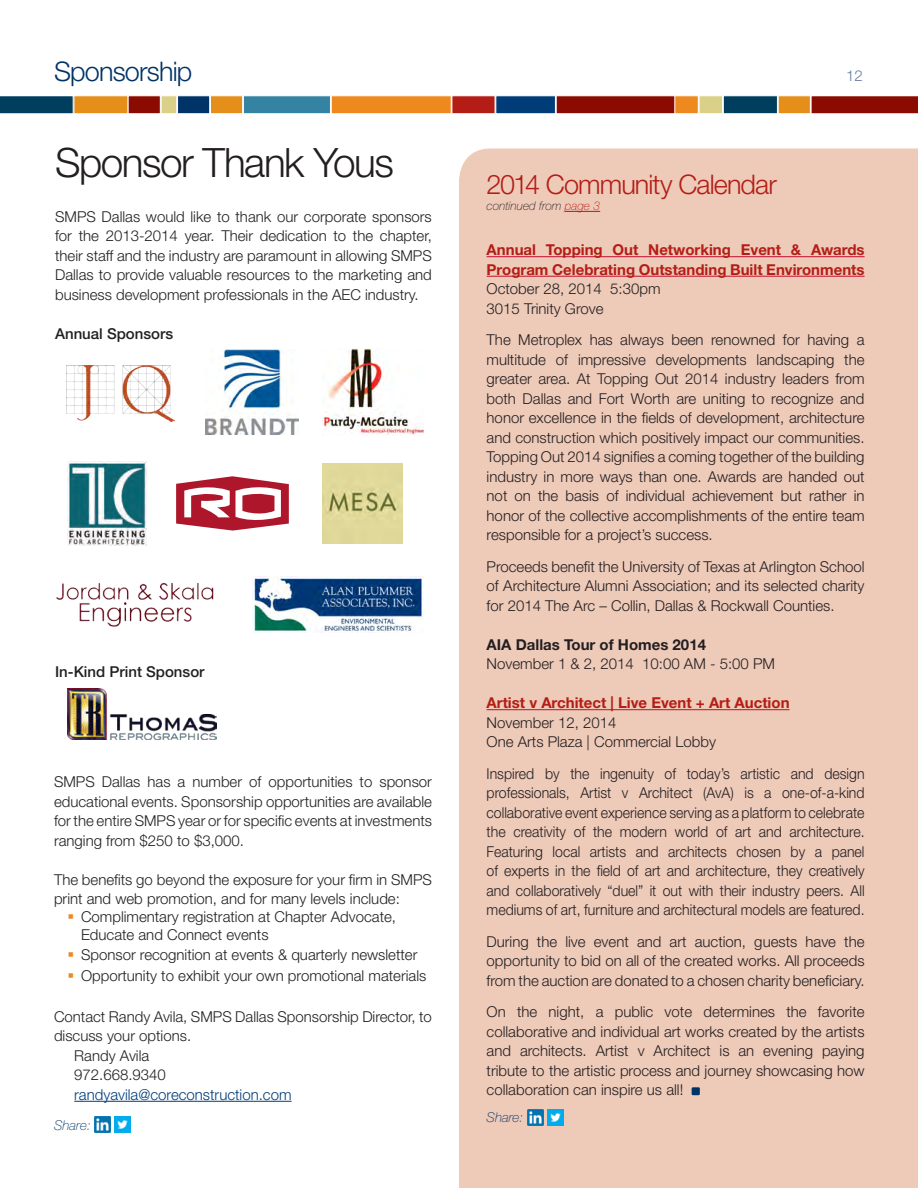
<style>
.page{position:relative;width:918px;height:1188px;background:#fff}
.page>*{position:absolute;margin:0;border:0;box-sizing:border-box;transform-origin:0 0}
.Major_Article_Headli{font:300 40.5px "Helvetica Neue LT Std";letter-spacing:-.035em;color:#231f20}
.Minor_Article_Headli{font:300 27px "Helvetica Neue LT Std";letter-spacing:-.035em;color:#b41d15}
.Section_Headline__Co{font:300 27px "Helvetica Neue LT Std";letter-spacing:-.03em;color:#003367}
.Body_copy{font:300 15px/19.5px "Helvetica Neue LT Std";color:#231f20;text-align:justify}
.Body_copy-2{font:300 15px/19.5px "Helvetica Neue LT Std";color:#231f20;text-align:justify;scale:.94 1}
.Body_copy-3{font:700 15px/19.5px "Helvetica Neue LT Std";color:#b41d15}
.Body_copy-4{font:500 15px "Helvetica Neue LT Std";color:#231f20}
.Body_copy-5{font:300 15px "Helvetica Neue LT Std";color:#003d78}
.Body_copy-6{font:700 15px "Helvetica Neue LT Std";color:#231f20}
.t1{font:300 15px "Helvetica Neue LT Std";color:#657da7}
.Bio___Credits{font:italic 100 13.5px "Helvetica Neue LT Std";color:#003367}
.Minor_Article_Headli-2{font:italic 100 12px "Helvetica Neue LT Std";color:#231f20}
.s1{color:#b41d15}
</style>
<div class="page">
<hr style="left:74px;top:1101px;width:218px;height:1px;background:#003d78">
<img style="left:95px;top:1117px;width:16px;height:16px">
<img style="left:115px;top:1117px;width:16px;height:16px">
<img style="left:66px;top:365px;width:109px;height:57px">
<img style="left:56px;top:583px;width:158px;height:44px">
<img style="left:323px;top:463px;width:80px;height:80px">
<img style="left:68px;top:461px;width:79px;height:85px">
<img style="left:68px;top:688px;width:148px;height:52px">
<img style="left:206px;top:350px;width:93px;height:84px">
<svg style="left:0;top:96px;width:74px;height:18px"></svg>
<div style="left:74px;top:95px;width:54px;height:19px;background:#e58e19;border:1px solid #fff"></div>
<div style="left:128px;top:95px;width:33px;height:19px;background:#8b0a02;border:1px solid #fff"></div>
<div style="left:177px;top:95px;width:33px;height:19px;background:#003367;border:1px solid #fff"></div>
<div style="left:161px;top:95px;width:16px;height:19px;background:#dbd087;border:1px solid #fff"></div>
<div style="left:243px;top:95px;width:88px;height:19px;background:#3483a3;border:1px solid #fff"></div>
<div style="left:210px;top:95px;width:33px;height:19px;background:#e58e19;border:1px solid #fff"></div>
<div style="left:331px;top:95px;width:121px;height:19px;background:#ed891d;border:1px solid #fff"></div>
<div style="left:452px;top:95px;width:43px;height:19px;background:#b41d15;border:1px solid #fff"></div>
<div style="left:495px;top:95px;width:61px;height:19px;background:#003d78;border:1px solid #fff"></div>
<div style="left:556px;top:95px;width:121px;height:19px;background:#8b0a02;border:1px solid #fff"></div>
<div style="left:674px;top:95px;width:25px;height:19px;background:#ed891d;border:1px solid #fff"></div>
<svg style="left:811px;top:96px;width:107px;height:18px;background:#921912"></svg>
<div style="left:699px;top:95px;width:24px;height:19px;background:#dbd087;border:1px solid #fff"></div>
<div style="left:723px;top:95px;width:55px;height:19px;background:#003e5e;border:1px solid #fff"></div>
<div style="left:778px;top:95px;width:33px;height:19px;background:#e58e19;border:1px solid #fff"></div>
<svg style="left:176px;top:476px;width:113px;height:55px"></svg>
<img style="left:323px;top:349px;width:101px;height:86px">
<img style="left:252px;top:576px;width:172px;height:56px">
<div style="left:459px;top:149px;width:459px;height:1039px;background:#eecab9"></div>
<hr style="left:565px;top:211px;width:35px;height:1px;background:#c3102f">
<hr style="left:487px;top:256px;width:378px;height:1px;background:#c3102f">
<hr style="left:487px;top:276px;width:378px;height:1px;background:#c3102f">
<hr style="left:487px;top:709px;width:303px;height:1px;background:#c3102f">
<div style="left:692px;top:1087px;width:8px;height:8px;background:#003367;border-radius:2px"></div>
<img style="left:527px;top:1109px;width:16px;height:16px">
<img style="left:547px;top:1109px;width:17px;height:16px">
<p class="Section_Headline__Co" style="left:54px;top:55px;width:140px">Sponsorship</p>
<p class="t1" style="left:846px;top:67px;width:18px">12</p>
<p class="Major_Article_Headli" style="left:55px;top:138px;width:340px">Sponsor Thank Yous</p>
<p class="Body_copy" style="left:55px;top:206px;width:378px">SMPS Dallas would like to thank our corporate sponsors for the 2013-2014 year. Their dedication to the chapter, their staff and the industry are paramount in allowing SMPS Dallas to provide valuable resources to the marketing and business development professionals in the AEC industry.</p>
<p class="Body_copy-4" style="left:55px;top:324px;width:120px">Annual Sponsors</p>
<p class="Body_copy-4" style="left:55px;top:663px;width:151px">In-Kind Print Sponsor</p>
<p class="Body_copy" style="left:54px;top:772px;width:380px">SMPS Dallas has a number of opportunities to sponsor educational events. Sponsorship opportunities are available for the entire SMPS year or for specific events at investments ranging from $250 to $3,000.</p>
<p class="Body_copy" style="left:54px;top:869px;width:380px">The benefits go beyond the exposure for your firm in SMPS print and web promotion, and for many levels include:</p>
<p class="Body_copy" style="left:81px;top:908px;width:317px;line-height:18px">Complimentary registration at Chapter Advocate,<br>Educate and Connect events</p>
<p class="Body_copy" style="left:81px;top:945px;width:338px">Sponsor recognition at events &amp; quarterly newsletter</p>
<p class="Body_copy" style="left:81px;top:965px;width:347px">Opportunity to exhibit your own promotional materials</p>
<p class="Body_copy" style="left:54px;top:1006px;width:379px">Contact Randy Avila, SMPS Dallas Sponsorship Director, to discuss your options.</p>
<p class="Body_copy" style="left:74px;top:1045px;width:77px">Randy Avila</p>
<p class="Body_copy" style="left:74px;top:1065px;width:93px">972.668.9340</p>
<p class="Body_copy-5" style="left:74px;top:1085px;width:219px">randyavila@coreconstruction.com</p>
<p class="Bio___Credits" style="left:54px;top:1117px;width:38px">Share:</p>
<p class="Minor_Article_Headli" style="left:487px;top:168px;width:292px">2014 Community Calendar</p>
<p class="Minor_Article_Headli-2" style="left:487px;top:199px;width:115px">continued from <span class="s1">page 3</span></p>
<p class="Body_copy-3" style="left:487px;top:240px;width:380px">Annual Topping Out Networking Event &amp; Awards<br>Program Celebrating Outstanding Built Environments</p>
<p class="Body_copy" style="left:487px;top:279px;width:175px">October 28, 2014 5:30pm</p>
<p class="Body_copy" style="left:487px;top:298px;width:119px">3015 Trinity Grove</p>
<p class="Body_copy" style="left:487px;top:330px;width:380px">The Metroplex has always been renowned for having a multitude of impressive developments landscaping the greater area. At Topping Out 2014 industry leaders from both Dallas and Fort Worth are uniting to recognize and honor excellence in the fields of development, architecture and construction which positively impact our communities.<br>Topping Out 2014 signifies a coming together of the building industry in more ways than one. Awards are handed out not on the basis of individual achievement but rather in honor of the collective accomplishments of the entire team responsible for a project’s success.</p>
<p class="Body_copy" style="left:487px;top:556px;width:379px">Proceeds benefit the University of Texas at Arlington School of Architecture Alumni Association; and its selected charity for 2014 The Arc – Collin, Dallas &amp; Rockwall Counties.</p>
<p class="Body_copy-6" style="left:487px;top:635px;width:221px">AIA Dallas Tour of Homes 2014</p>
<p class="Body_copy" style="left:487px;top:654px;width:290px">November 1 &amp; 2, 2014 10:00 AM - 5:00 PM</p>
<p class="Body_copy-3" style="left:487px;top:693px;width:304px">Artist v Architect | Live Event + Art Auction</p>
<p class="Body_copy" style="left:487px;top:712px;width:131px">November 12, 2014</p>
<p class="Body_copy" style="left:487px;top:732px;width:231px">One Arts Plaza | Commercial Lobby</p>
<p class="Body_copy-2" style="left:487px;top:763px;width:404px">Inspired by the ingenuity of today’s artistic and design professionals, Artist v Architect (AvA) is a one-of-a-kind collaborative event experience serving as a platform to celebrate the creativity of the modern world of art and architecture.<br>Featuring local artists and architects chosen by a panel of experts in the field of art and architecture, they creatively and collaboratively “duel” it out with their industry peers. All mediums of art, furniture and architectural models are featured.</p>
<p class="Body_copy" style="left:487px;top:931px;width:379px">During the live event and art auction, guests have the opportunity to bid on all of the created works. All proceeds from the auction are donated to a chosen charity beneficiary.</p>
<p class="Body_copy" style="left:487px;top:1002px;width:379px">On the night, a public vote determines the favorite collaborative and individual art works created by the artists and architects. Artist v Architect is an evening paying tribute to the artistic process and journey showcasing how collaboration can inspire us all!</p>
<p class="Bio___Credits" style="left:487px;top:1110px;width:38px">Share:</p>
</div>
